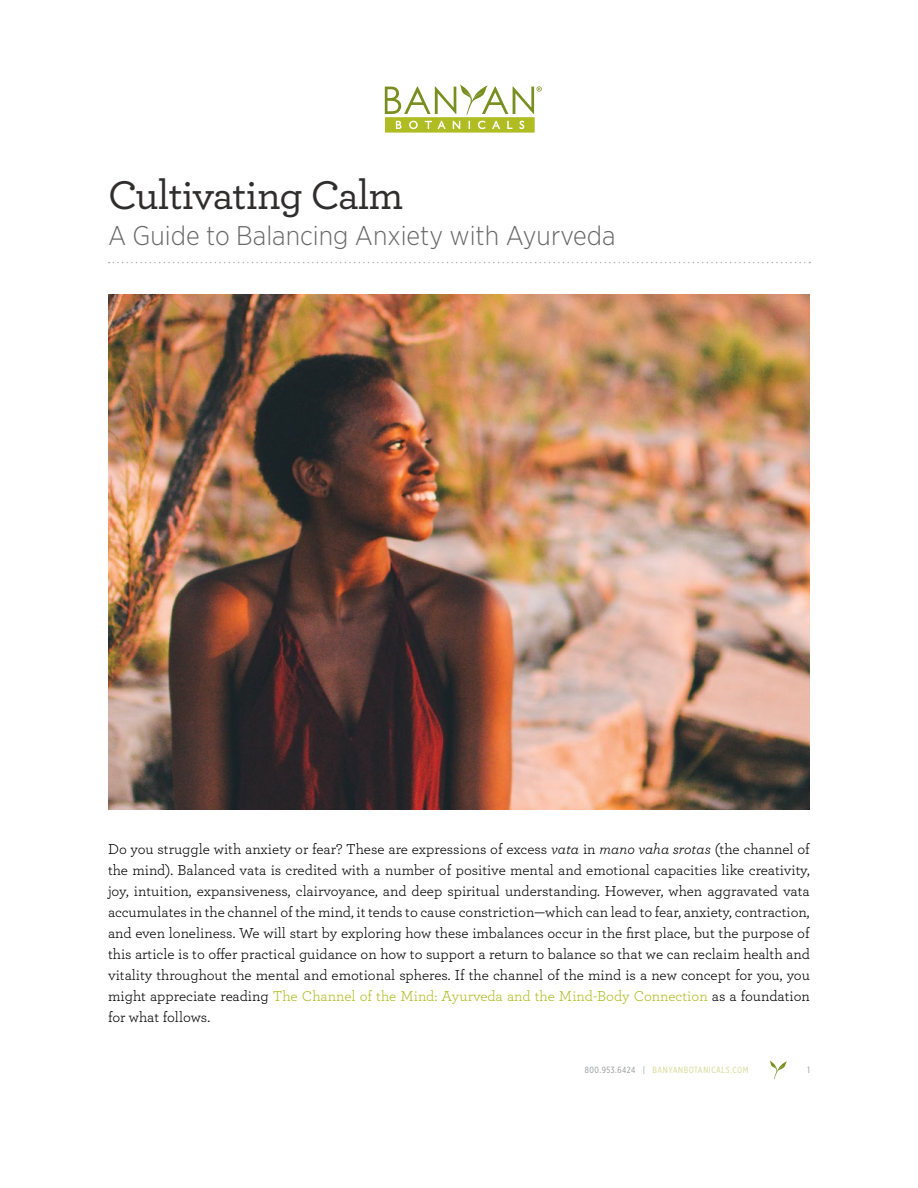
<style>
.page{position:relative;width:918px;height:1188px;background:#fff}
.page>*{position:absolute;margin:0;border:0;box-sizing:border-box;transform-origin:0 0}
.t1{font:500 42px "Archer";letter-spacing:-.02em;color:#302d2d}
.t2{font:300 27px "Gotham Narrow";color:#696767}
.t3{font:15px/21px "Archer";color:#000;text-align:justify}
.t4{font:9px "Gotham X Narrow";letter-spacing:.06em;color:#d3d98f}
.t5{font:9px "Gotham X Narrow";color:#939598}
.s1{font-style:italic}
.s2{color:#afbc22}
.s3{color:#939598}
</style>
<div class="page">
<svg style="left:770px;top:1061px;width:17px;height:18px"></svg>
<img style="left:108px;top:295px;width:702px;height:515px">
<svg style="left:385px;top:84px;width:157px;height:49px"></svg>
<svg style="left:109px;top:262px;width:701px;height:1px"></svg>
<h1 class="t1" style="left:108px;top:165px;width:297px">Cultivating Calm</h1>
<h2 class="t2" style="left:108px;top:219px;width:509px">A Guide to Balancing Anxiety with Ayurveda</h2>
<p class="t3" style="left:108px;top:838px;width:703px">Do you struggle with anxiety or fear? These are expressions of excess <span class="s1">vata</span> in <span class="s1">mano vaha srotas</span> (the channel of the mind). Balanced vata is credited with a number of positive mental and emotional capacities like creativity, joy, intuition, expansiveness, clairvoyance, and deep spiritual understanding. However, when aggravated vata accumulates in the channel of the mind, it tends to cause constriction—which can lead to fear, anxiety, contraction, and even loneliness. We will start by exploring how these imbalances occur in the first place, but the purpose of this article is to offer practical guidance on how to support a return to balance so that we can reclaim health and vitality throughout the mental and emotional spheres. If the channel of the mind is a new concept for you, you might appreciate reading <span class="s2">The Channel of the Mind: Ayurveda and the Mind-Body Connection</span> as a foundation for what follows.</p>
<p class="t4" style="left:585px;top:1065px;width:165px"><span class="s3">800.953.6424 |</span> BANYANBOTANICALS.COM</p>
<p class="t5" style="left:808px;top:1065px;width:4px">1</p>
</div>
